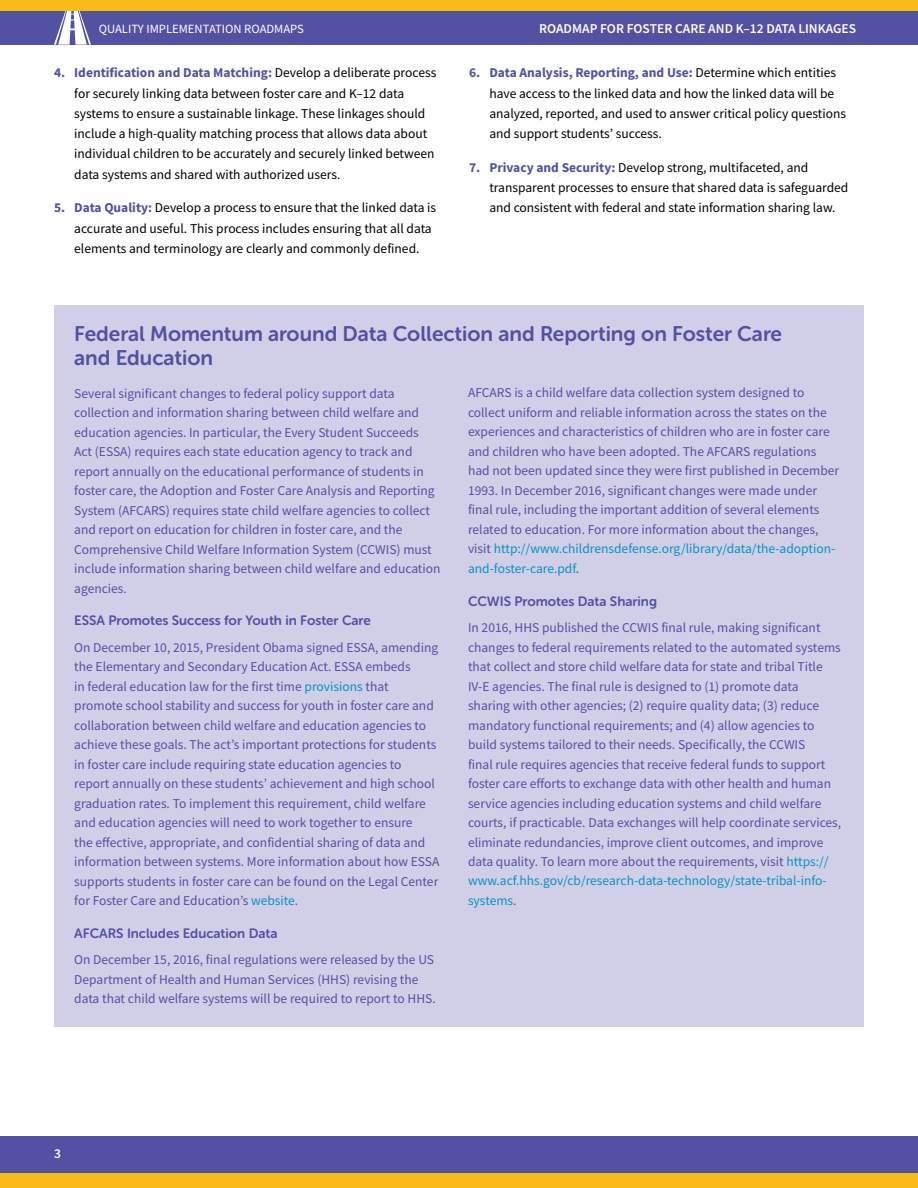
<style>
.page{position:relative;width:918px;height:1188px;background:#fff}
.page>*{position:absolute;margin:0;border:0;box-sizing:border-box;transform-origin:0 0}
.t1{font:21px/24px "Museo Sans Rounded 700";color:#5251a2}
.t2{font:13.5px/19.5px "Source Sans Pro";color:#5251a2}
.t3{font:13.5px/20.2px "Source Sans Pro";color:#000}
.t4{font:13.5px "Museo Sans Rounded 700";color:#5251a2}
.t5{font:600 13.5px "Source Sans Pro";color:#fff}
.t6{font:12.6px "Source Sans Pro";color:#fff}
.s1{font-weight:700;color:#5251a2}
.s2{color:#0892c2}
</style>
<div class="page">
<div style="left:0;top:0;width:918px;height:45px;background:#5251a2"></div>
<svg style="left:54px;top:11px;width:37px;height:34px"></svg>
<div style="left:0;top:0;width:918px;height:11px;background:#fabb18"></div>
<div style="left:0;top:1137px;width:918px;height:47px;background:#5251a2"></div>
<div style="left:0;top:1174px;width:918px;height:14px;background:#fabb18"></div>
<div style="left:54px;top:305px;width:810px;height:722px;background:#d1cfe8"></div>
<p class="t6" style="left:99px;top:21px;width:207px">QUALITY IMPLEMENTATION ROADMAPS</p>
<p class="t5" style="left:539px;top:20px;width:319px">ROADMAP FOR FOSTER CARE AND K–12 DATA LINKAGES</p>
<p class="t3" style="left:74px;top:63px;width:364px;text-indent:-20px"><span class="s1">4. Identification and Data Matching:</span> Develop a deliberate process for securely linking data between foster care and K–12 data systems to ensure a sustainable linkage. These linkages should include a high-quality matching process that allows data about individual children to be accurately and securely linked between data systems and shared with authorized users.</p>
<p class="t3" style="left:74px;top:198px;width:363px;text-indent:-20px"><span class="s1">5. Data Quality:</span> Develop a process to ensure that the linked data is accurate and useful. This process includes ensuring that all data elements and terminology are clearly and commonly defined.</p>
<p class="t3" style="left:489px;top:63px;width:358px;text-indent:-20px"><span class="s1">6. Data Analysis, Reporting, and Use:</span> Determine which entities have access to the linked data and how the linked data will be analyzed, reported, and used to answer critical policy questions and support students’ success.</p>
<p class="t3" style="left:489px;top:157px;width:361px;text-indent:-20px"><span class="s1">7. Privacy and Security:</span> Develop strong, multifaceted, and transparent processes to ensure that shared data is safeguarded and consistent with federal and state information sharing law.</p>
<h1 class="t1" style="left:74px;top:321px;width:709px">Federal Momentum around Data Collection and Reporting on Foster Care and Education</h1>
<p class="t2" style="left:74px;top:383px;width:368px">Several significant changes to federal policy support data collection and information sharing between child welfare and education agencies. In particular, the Every Student Succeeds<br>Act (ESSA) requires each state education agency to track and report annually on the educational performance of students in foster care, the Adoption and Foster Care Analysis and Reporting System (AFCARS) requires state child welfare agencies to collect and report on education for children in foster care, and the Comprehensive Child Welfare Information System (CCWIS) must include information sharing between child welfare and education agencies.</p>
<p class="t4" style="left:74px;top:613px;width:298px">ESSA Promotes Success for Youth in Foster Care</p>
<p class="t2" style="left:74px;top:637px;width:367px">On December 10, 2015, President Obama signed ESSA, amending the Elementary and Secondary Education Act. ESSA embeds<br>in federal education law for the first time <span class="s2">provisions</span> that promote school stability and success for youth in foster care and collaboration between child welfare and education agencies to achieve these goals. The act’s important protections for students in foster care include requiring state education agencies to report annually on these students’ achievement and high school graduation rates. To implement this requirement, child welfare and education agencies will need to work together to ensure<br>the effective, appropriate, and confidential sharing of data and information between systems. More information about how ESSA supports students in foster care can be found on the Legal Center for Foster Care and Education’s <span class="s2">website</span>.</p>
<p class="t4" style="left:74px;top:926px;width:205px">AFCARS Includes Education Data</p>
<p class="t2" style="left:74px;top:950px;width:363px">On December 15, 2016, final regulations were released by the US<br>Department of Health and Human Services (HHS) revising the data that child welfare systems will be required to report to HHS.</p>
<p class="t2" style="left:468px;top:383px;width:373px">AFCARS is a child welfare data collection system designed to collect uniform and reliable information across the states on the experiences and characteristics of children who are in foster care and children who have been adopted. The AFCARS regulations had not been updated since they were first published in December 1993. In December 2016, significant changes were made under final rule, including the important addition of several elements related to education. For more information about the changes, visit <span class="s2">http://www.childrensdefense.org/library/data/the-adoption&shy;and-foster-care.pdf</span>.</p>
<p class="t4" style="left:468px;top:594px;width:191px">CCWIS Promotes Data Sharing</p>
<p class="t2" style="left:468px;top:618px;width:375px">In 2016, HHS published the CCWIS final rule, making significant changes to federal requirements related to the automated systems that collect and store child welfare data for state and tribal Title IV-E agencies. The final rule is designed to (1) promote data sharing with other agencies; (2) require quality data; (3) reduce mandatory functional requirements; and (4) allow agencies to build systems tailored to their needs. Specifically, the CCWIS<br>final rule requires agencies that receive federal funds to support foster care efforts to exchange data with other health and human service agencies including education systems and child welfare courts, if practicable. Data exchanges will help coordinate services, eliminate redundancies, improve client outcomes, and improve data quality. To learn more about the requirements, visit <span class="s2">https:// www.acf.hhs.gov/cb/research-data-technology/state-tribal-info&shy;systems</span>.</p>
<p class="t5" style="left:54px;top:1145px;width:8px">3</p>
</div>
